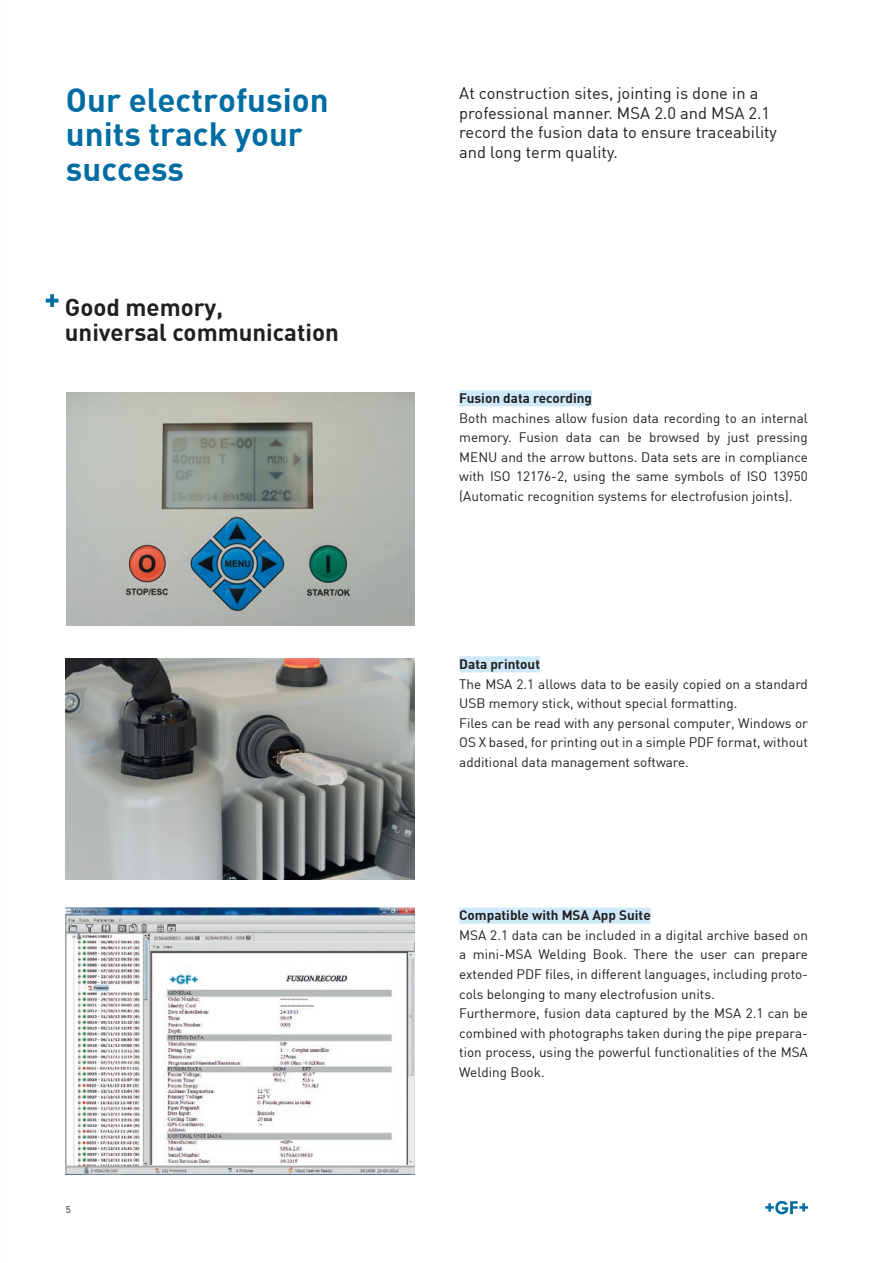
<style>
.page{position:relative;width:893px;height:1263px;background:#fff}
.page>*{position:absolute;margin:0;border:0;box-sizing:border-box;transform-origin:0 0}
.t1{font:700 33px/34.5px "DIN";color:#006da2}
.t2{font:700 24px/25.5px "DIN";color:#231f20}
.t3{font:16.5px/19.5px "DIN";color:#231f20}
.t4{font:13.5px/19.5px "DIN";color:#231f20}
.t5{font:700 13.5px "DIN";color:#231f20}
.t6{font:9.75px "DIN";color:#231f20}
</style>
<div class="page">
<img style="left:66px;top:658px;width:349px;height:221px">
<img style="left:66px;top:392px;width:349px;height:233px">
<img style="left:66px;top:907px;width:349px;height:268px">
<svg style="left:765px;top:1201px;width:43px;height:13px"></svg>
<svg style="left:46px;top:294px;width:12px;height:13px"></svg>
<div style="left:459px;top:390px;width:133px;height:16px;background:#cee9f9"></div>
<div style="left:459px;top:656px;width:81px;height:16px;background:#cee9f9"></div>
<div style="left:459px;top:907px;width:192px;height:17px;background:#cee9f9"></div>
<h1 class="t1" style="left:66px;top:81px;width:264px">Our electrofusion units track your success</h1>
<h2 class="t2" style="left:65px;top:293px;width:276px">Good memory,<br>universal communication</h2>
<p class="t6" style="left:66px;top:1203px;width:7px">5</p>
<p class="t3" style="left:459px;top:83px;width:319px">At construction sites, jointing is done in a professional manner. MSA 2.0 and MSA 2.1 record the fusion data to ensure traceability and long term quality.</p>
<p class="t5" style="left:459px;top:389px;width:134px">Fusion data recording</p>
<p class="t4" style="left:459px;top:408px;width:350px;text-align:justify">Both machines allow fusion data recording to an internal memory. Fusion data can be browsed by just pressing MENU and the arrow buttons. Data sets are in compliance with ISO 12176-2, using the same symbols of ISO 13950 (Automatic recognition systems for electrofusion joints).</p>
<p class="t5" style="left:459px;top:655px;width:82px">Data printout</p>
<p class="t4" style="left:459px;top:674px;width:350px">The MSA 2.1 allows data to be easily copied on a standard USB memory stick, without special formatting.<br>Files can be read with any personal computer, Windows or OS X based, for printing out in a simple PDF format, without additional data management software.</p>
<p class="t5" style="left:459px;top:906px;width:193px">Compatible with MSA App Suite</p>
<p class="t4" style="left:459px;top:925px;width:350px">MSA 2.1 data can be included in a digital archive based on a mini-MSA Welding Book. There the user can prepare extended PDF files, in different languages, including proto&shy;cols belonging to many electrofusion units.<br>Furthermore, fusion data captured by the MSA 2.1 can be combined with photographs taken during the pipe prepara&shy;tion process, using the powerful functionalities of the MSA Welding Book.</p>
</div>
